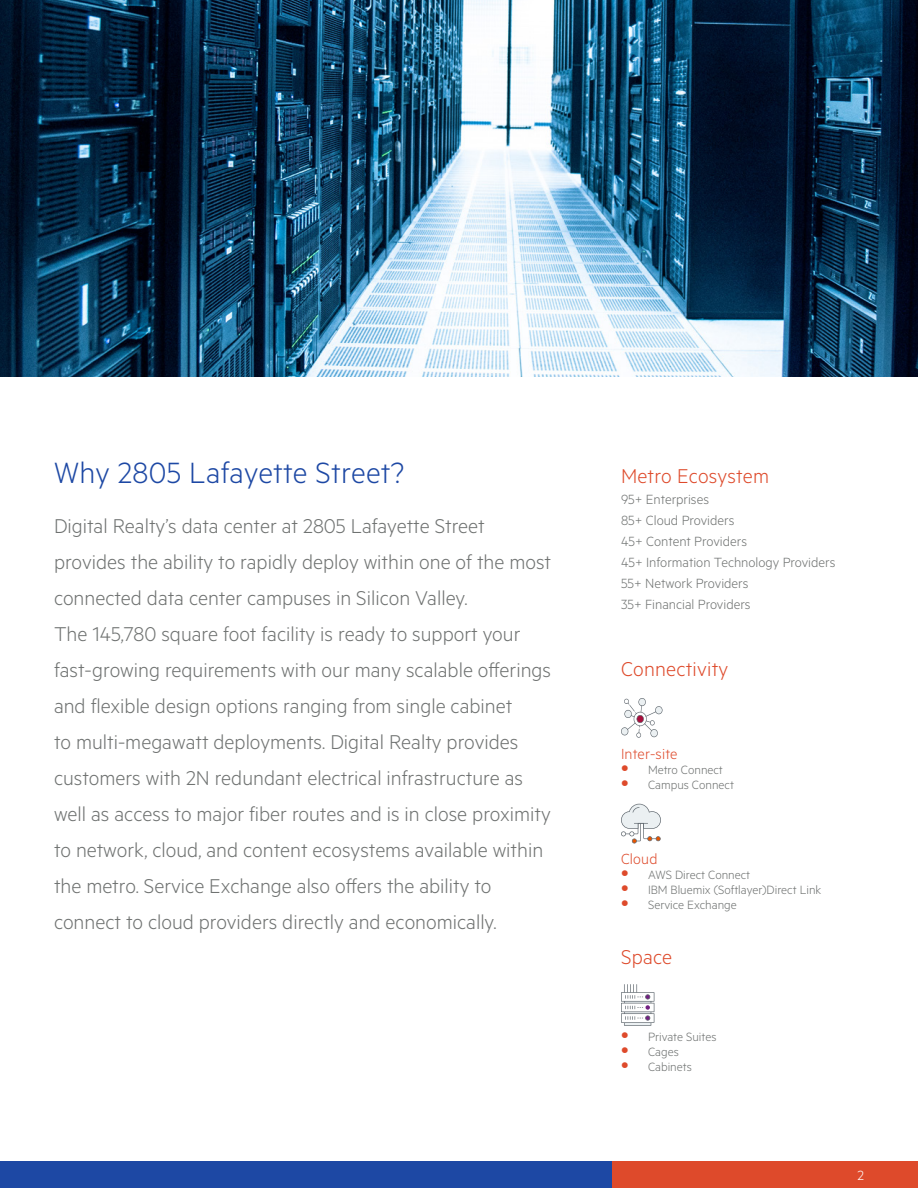
<style>
.page{position:relative;width:918px;height:1188px;background:#fff}
.page>*{position:absolute;margin:0;border:0;box-sizing:border-box;transform-origin:0 0}
.Intro_Paragraph_Copy{font:300 33px "Metric";letter-spacing:.01em;color:#1d48a4}
.Intro_Paragraph_Copy-2{font:300 22.5px/36px "Metric";color:#6f7271}
.Side_Bar_Copy{font:300 22.5px "Metric";letter-spacing:.01em;color:#de4a2b}
.Side_Bar_Copy-2{font:300 16.5px "Metric";letter-spacing:.01em;color:#de4a2b}
.Side_Bar_Copy-3{font:300 15px "Metric";color:#6f7271}
.t1{font:300 15px "Metric";color:#fff}
.t2{font:300 13.5px "Metric";color:#6f7271}
.s1{font-size:22.5px;color:#de4a2b}
</style>
<div class="page">
<div style="left:0;top:1161px;width:612px;height:27px;background:#1d48a4"></div>
<div style="left:612px;top:1161px;width:306px;height:27px;background:#de4a2b"></div>
<svg style="left:621px;top:698px;width:42px;height:40px"></svg>
<svg style="left:621px;top:804px;width:40px;height:39px"></svg>
<svg style="left:621px;top:984px;width:33px;height:42px"></svg>
<img style="left:0;top:0;width:918px;height:377px">
<p class="Intro_Paragraph_Copy" style="left:54px;top:454px;width:352px">Why 2805 Lafayette Street?</p>
<p class="Intro_Paragraph_Copy-2" style="left:54px;top:507px;width:499px">Digital Realty’s data center at 2805 Lafayette Street provides the ability to rapidly deploy within one of the most connected data center campuses in Silicon Valley.<br>The 145,780 square foot facility is ready to support your fast-growing requirements with our many scalable offerings and flexible design options ranging from single cabinet<br>to multi-megawatt deployments. Digital Realty provides customers with 2N redundant electrical infrastructure as well as access to major fiber routes and is in close proximity to network, cloud, and content ecosystems available within the metro. Service Exchange also offers the ability to connect to cloud providers directly and economically.</p>
<p class="Side_Bar_Copy" style="left:621px;top:463px;width:150px">Metro Ecosystem</p>
<p class="Side_Bar_Copy-3" style="left:621px;top:490px;width:90px">95+ Enterprises</p>
<p class="Side_Bar_Copy-3" style="left:621px;top:511px;width:115px">85+ Cloud Providers</p>
<p class="Side_Bar_Copy-3" style="left:621px;top:532px;width:128px">45+ Content Providers</p>
<p class="Side_Bar_Copy-3" style="left:621px;top:553px;width:216px">45+ Information Technology Providers</p>
<p class="Side_Bar_Copy-3" style="left:621px;top:574px;width:129px">55+ Network Providers</p>
<p class="Side_Bar_Copy-3" style="left:621px;top:595px;width:131px">35+ Financial Providers</p>
<p class="Side_Bar_Copy" style="left:621px;top:656px;width:109px">Connectivity</p>
<p class="Side_Bar_Copy-2" style="left:621px;top:744px;width:58px">Inter-site</p>
<p class="t2" style="left:621px;top:762px;width:103px"><span class="s1">•</span> Metro Connect</p>
<p class="t2" style="left:621px;top:777px;width:115px"><span class="s1">•</span> Campus Connect</p>
<p class="Side_Bar_Copy-2" style="left:621px;top:850px;width:38px">Cloud</p>
<p class="t2" style="left:621px;top:867px;width:131px"><span class="s1">•</span> AWS Direct Connect</p>
<p class="t2" style="left:621px;top:882px;width:202px"><span class="s1">•</span> IBM Bluemix (Softlayer)Direct Link</p>
<p class="t2" style="left:621px;top:897px;width:117px"><span class="s1">•</span> Service Exchange</p>
<p class="Side_Bar_Copy" style="left:621px;top:944px;width:53px">Space</p>
<p class="t2" style="left:621px;top:1029px;width:97px"><span class="s1">•</span> Private Suites</p>
<p class="t2" style="left:621px;top:1044px;width:59px"><span class="s1">•</span> Cages</p>
<p class="t2" style="left:621px;top:1059px;width:72px"><span class="s1">•</span> Cabinets</p>
<p class="t1" style="left:857px;top:1166px;width:8px">2</p>
</div>
